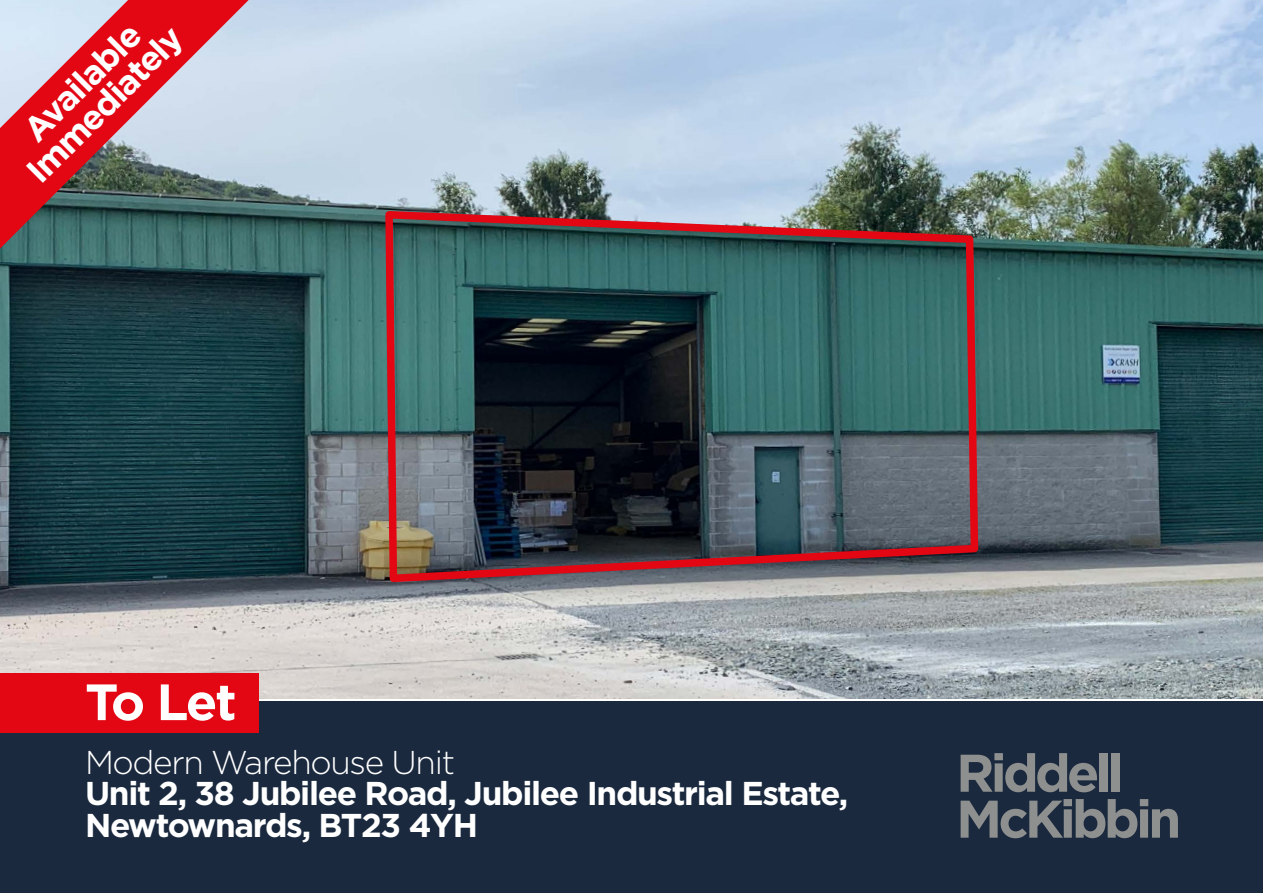
<style>
.page{position:relative;width:1263px;height:893px;background:#fff}
.page>*{position:absolute;margin:0;border:0;box-sizing:border-box;transform-origin:0 0}
.t1{font:700 51px "Gotham HTF";color:#fff}
.t2{font:700 34.2px/31.5px "Gotham HTF";color:#fff;text-align:center}
.t3{font:700 33px/31.5px "Gotham HTF";letter-spacing:-.04em;color:#fff}
.t4{font:300 33px "Gotham HTF";letter-spacing:-.04em;color:#fff}
</style>
<div class="page">
<div style="left:0;top:702px;width:1263px;height:191px;background:#1a293e"></div>
<img style="left:0;top:0;width:1263px;height:699px">
<div style="left:0;top:673px;width:258px;height:59px;background:#e30613"></div>
<svg style="left:960px;top:753px;width:137px;height:39px"></svg>
<div style="left:1100px;top:753px;width:8px;height:39px;background:#8e8f8f"></div>
<div style="left:1112px;top:753px;width:8px;height:39px;background:#8e8f8f"></div>
<svg style="left:960px;top:799px;width:218px;height:39px"></svg>
<svg style="left:0;top:0;width:249px;height:249px;background:#af6d76"></svg>
<img style="left:381px;top:207px;width:601px;height:379px">
<p class="t2" style="left:-2px;top:143px;width:206px;rotate:-45deg">Available<br>Immediately</p>
<h1 class="t1" style="left:85px;top:673px;width:153px">To Let</h1>
<p class="t4" style="left:85px;top:744px;width:371px">Modern Warehouse Unit</p>
<p class="t3" style="left:85px;top:777px;width:765px">Unit 2, 38 Jubilee Road, Jubilee Industrial Estate,<br>Newtownards, BT23 4YH</p>
</div>
